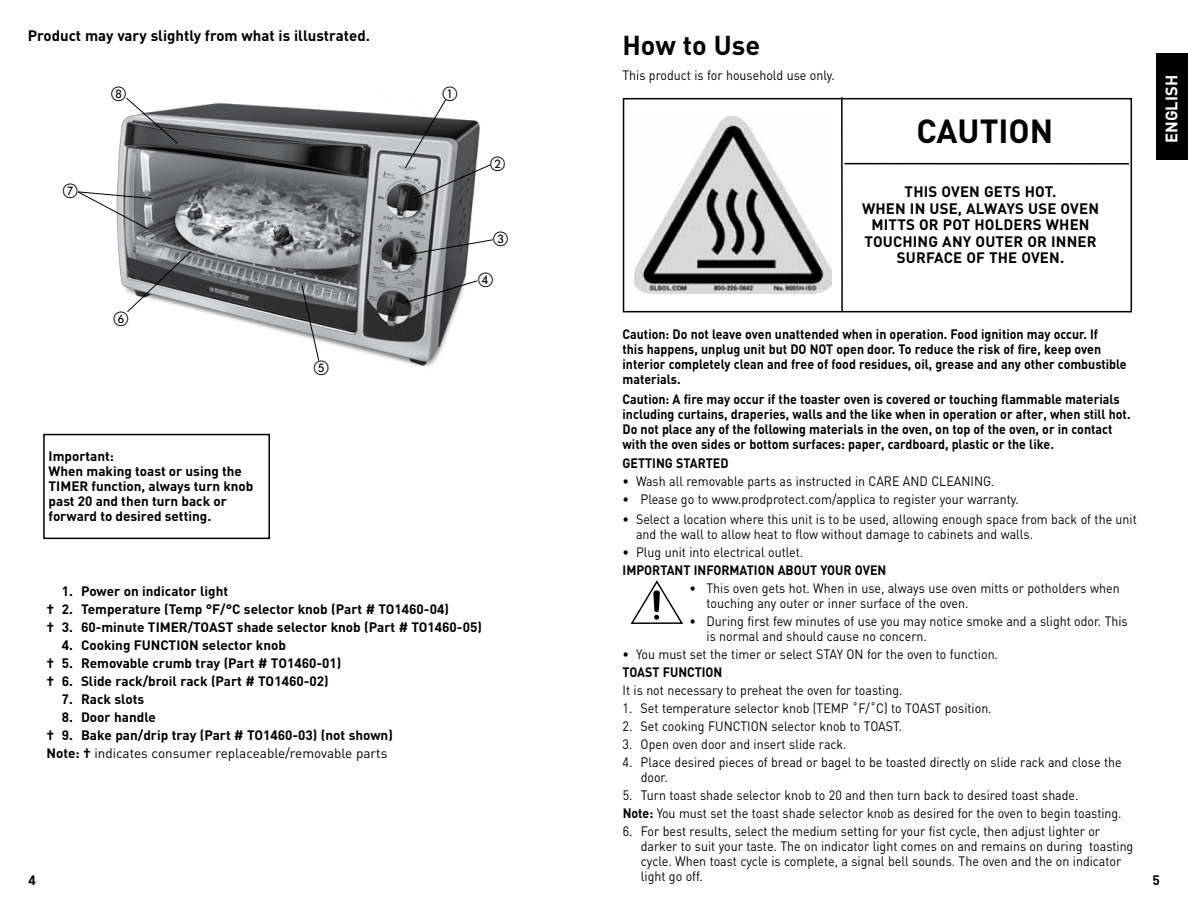
<style>
.page{position:relative;width:1188px;height:918px;background:#fff}
.page>*{position:absolute;margin:0;border:0;box-sizing:border-box;transform-origin:0 0}
.t1{font:700 33px "Black&Decker DIN";color:#000}
.t2{font:700 27px "Black&Decker DIN";color:#000}
.t3{font:700 16.5px "Black&Decker DIN";color:#fff}
.t4{font:700 15px/16.5px "Black&Decker DIN";letter-spacing:.01em;color:#000;text-align:center}
.t5{font:13.5px/15px "Black&Decker DIN";color:#000;scale:.92 1}
.t6{font:700 13.5px/15px "Black&Decker DIN";color:#000;scale:.92 1}
.t7{font:700 13.5px/18px "Black&Decker DIN";color:#000}
.s1{font-weight:700}
.s2{font-weight:400}
</style>
<div class="page">
<div style="left:1156px;top:53px;width:32px;height:107px;background:#000"></div>
<svg style="left:631px;top:580px;width:52px;height:44px"></svg>
<div style="left:623px;top:98px;width:509px;height:214px;border:2px solid #000"></div>
<img style="left:635px;top:116px;width:197px;height:177px">
<hr style="left:841px;top:97px;width:2px;height:214px;background:#000">
<hr style="left:844px;top:163px;width:285px;height:2px;background:#000">
<img style="left:117px;top:102px;width:357px;height:265px">
<div style="left:43px;top:434px;width:227px;height:105px;border:2px solid #000"></div>
<svg style="left:404px;top:99px;width:87px;height:101px"></svg>
<svg style="left:407px;top:232px;width:86px;height:24px"></svg>
<svg style="left:402px;top:272px;width:76px;height:32px"></svg>
<svg style="left:301px;top:285px;width:28px;height:82px"></svg>
<svg style="left:117px;top:250px;width:75px;height:76px"></svg>
<svg style="left:77px;top:183px;width:75px;height:47px"></svg>
<svg style="left:117px;top:98px;width:62px;height:46px"></svg>
<p class="t4" style="left:28px;top:27px;width:344px">Product may vary slightly from what is illustrated.</p>
<h2 class="t2" style="left:622px;top:28px;width:139px">How to Use</h2>
<p class="t5" style="left:622px;top:67px;width:232px">This product is for household use only.</p>
<h1 class="t1" style="left:916px;top:109px;width:138px">CAUTION</h1>
<p class="t4" style="left:862px;top:183px;width:238px">THIS OVEN GETS HOT.<br>WHEN IN USE, ALWAYS USE OVEN<br>MITTS OR POT HOLDERS WHEN<br>TOUCHING ANY OUTER OR INNER<br>SURFACE OF THE OVEN.</p>
<p class="t3" style="left:1161px;top:143px;width:69px;rotate:-90deg">ENGLISH</p>
<p class="t6" style="left:623px;top:326px;width:550px">Caution: Do not leave oven unattended when in operation. Food ignition may occur. If<br>this happens, unplug unit but DO NOT open door. To reduce the risk of fire, keep oven interior completely clean and free of food residues, oil, grease and any other combustible materials.</p>
<p class="t6" style="left:623px;top:391px;width:554px">Caution: A fire may occur if the toaster oven is covered or touching flammable materials including curtains, draperies, walls and the like when in operation or after, when still hot.<br>Do not place any of the following materials in the oven, on top of the oven, or in contact with the oven sides or bottom surfaces: paper, cardboard, plastic or the like.</p>
<p class="t6" style="left:623px;top:455px;width:117px">GETTING STARTED</p>
<p class="t5" style="left:623px;top:474px;width:406px">• Wash all removable parts as instructed in CARE AND CLEANING.</p>
<p class="t5" style="left:623px;top:492px;width:432px">• Please go to www.prodprotect.com/applica to register your warranty.</p>
<p class="t5" style="left:636px;top:511px;width:546px;text-indent:-14px">• Select a location where this unit is to be used, allowing enough space from back of the unit and the wall to allow heat to flow without damage to cabinets and walls.</p>
<p class="t5" style="left:623px;top:544px;width:198px">• Plug unit into electrical outlet.</p>
<p class="t6" style="left:623px;top:562px;width:288px">IMPORTANT INFORMATION ABOUT YOUR OVEN</p>
<p class="t5" style="left:707px;top:580px;width:451px;text-indent:-17px">• This oven gets hot. When in use, always use oven mitts or potholders when touching any outer or inner surface of the oven.</p>
<p class="t5" style="left:707px;top:613px;width:459px;text-indent:-17px">• During first few minutes of use you may notice smoke and a slight odor. This is normal and should cause no concern.</p>
<p class="t5" style="left:623px;top:646px;width:410px">• You must set the timer or select STAY O N for the oven to function.</p>
<p class="t6" style="left:623px;top:664px;width:110px">TOAST FUNCTION</p>
<p class="t5" style="left:623px;top:682px;width:306px">It is not necessary to preheat the oven for toasting.</p>
<p class="t5" style="left:623px;top:700px;width:403px">1. Set temperature selector knob (TEMP ˚F/˚C) to TOAST position.</p>
<p class="t5" style="left:623px;top:718px;width:306px">2. Set cooking FUNCTION selector knob to TOAST.</p>
<p class="t5" style="left:623px;top:736px;width:245px">3. Open oven door and insert slide rack.</p>
<p class="t5" style="left:641px;top:754px;width:524px;text-indent:-18px">4. Place desired pieces of bread or bagel to be toasted directly on slide rack and close the door.</p>
<p class="t5" style="left:623px;top:786px;width:544px;line-height:18px">5. Turn toast shade selector knob to 20 and then turn back to desired toast shade.<br><span class="s1">Note:</span> You must set the toast shade selector knob as desired for the oven to begin toasting.</p>
<p class="t5" style="left:641px;top:823px;width:537px;text-indent:-18px">6. For best results, select the medium setting for your fist cycle, then adjust lighter or darker to suit your taste. The on indicator light comes on and remains on during toasting cycle. When toast cycle is complete, a signal bell sounds. The oven and the on indicator light go off.</p>
<p class="t7" style="left:49px;top:448px;width:206px;line-height:15px">Important:<br>When making toast or using the<br>TIMER function, always turn knob past 20 and then turn back or forward to desired setting.</p>
<p class="t7" style="left:46px;top:582px;width:437px;text-indent:15px">1. Power on indicator light<br>† 2. Temperature (Temp °F/°C selector knob (Part # TO1460-04)<br>† 3. 60-minute TIMER/TOAST shade selector knob (Part # TO1460-05)</p>
<p class="t7" style="left:46px;top:636px;width:296px;text-indent:15px">4. Cooking FUNCTION selector knob<br>† 5. Removable crumb tray (Part # TO1460-01) † 6. Slide rack/broil rack (Part # TO1460-02)</p>
<p class="t7" style="left:62px;top:690px;width:84px">7. Rack slots</p>
<p class="t7" style="left:46px;top:708px;width:348px;text-indent:15px">8. Door handle<br>† 9. Bake pan/drip tray (Part # TO1460-03) (not shown)<br>Note: † <span class="s2">indicates consumer replaceable/removable parts</span></p>
<p class="t7" style="left:28px;top:870px;width:9px">4</p>
<p class="t7" style="left:1153px;top:871px;width:9px">5</p>
</div>
